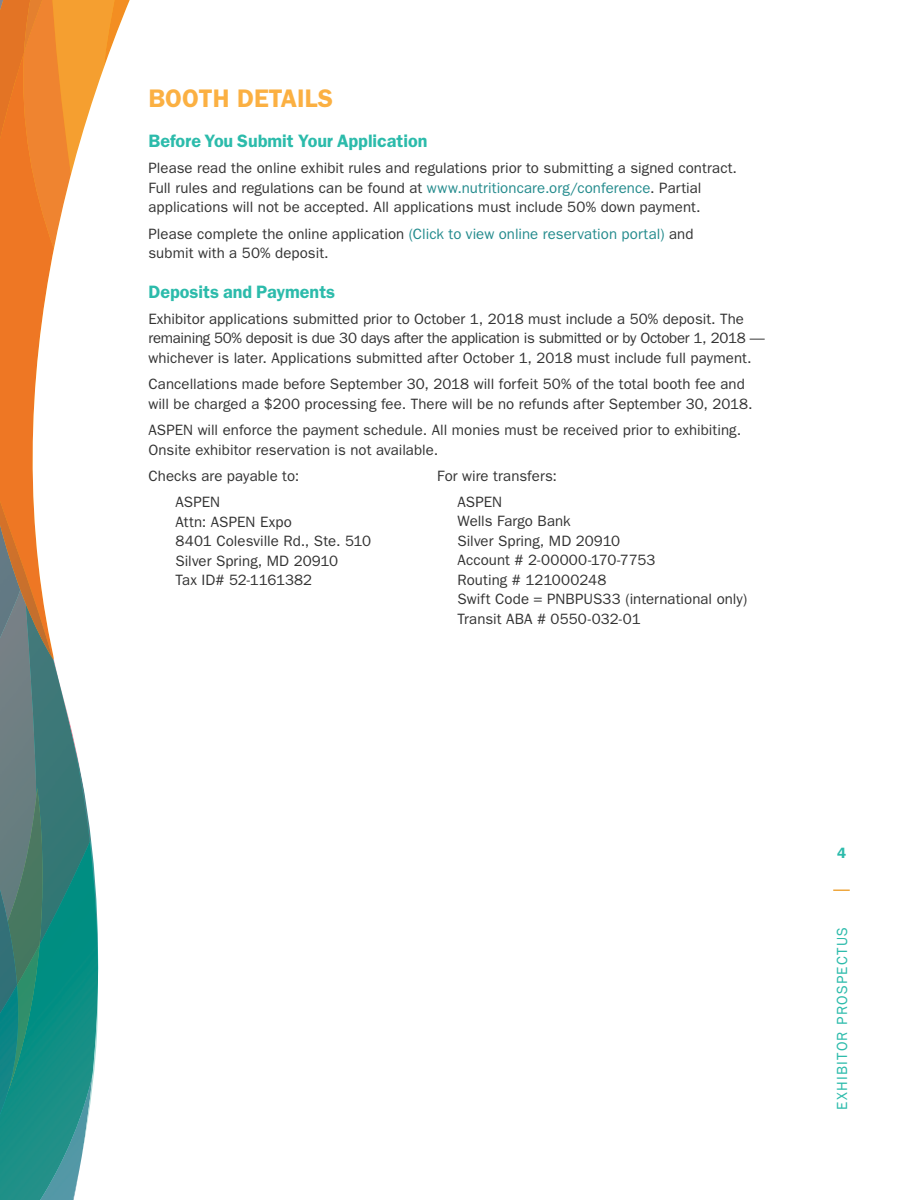
<style>
.page{position:relative;width:900px;height:1200px;background:#fff}
.page>*{position:absolute;margin:0;border:0;box-sizing:border-box;transform-origin:0 0}
.Body{font:600 25.5px "ITC Franklin Gothic Std";color:#fbb042}
.Body-2{font:600 18px "ITC Franklin Gothic Std";color:#2cbbab}
.Body-3{font:15px/19.5px "ITC Franklin Gothic Std";letter-spacing:.005em;color:#333}
.t1{font:15px "Franklin Gothic";letter-spacing:.09em;color:#2cbbab}
.t2{font:600 15px "Franklin Gothic";color:#2cbbab}
.s1{color:#248b8d}
</style>
<div class="page">
<svg style="left:833px;top:890px;width:17px;height:1px"></svg>
<svg style="left:53px;top:0;width:77px;height:974px"></svg>
<img style="left:7px;top:842px;width:91px;height:358px">
<img style="left:20px;top:985px;width:20px;height:107px">
<img style="left:7px;top:985px;width:13px;height:182px">
<div style="left:7px;top:659px;width:19px;height:160px;background:#6e7f82"></div>
<img style="left:7px;top:659px;width:13px;height:31px">
<img style="left:26px;top:604px;width:64px;height:341px">
<img style="left:8px;top:788px;width:39px;height:197px">
<img style="left:7px;top:819px;width:10px;height:232px">
<img style="left:0;top:0;width:53px;height:659px">
<img style="left:24px;top:0;width:26px;height:53px">
<img style="left:0;top:374px;width:7px;height:826px">
<img style="left:82px;top:980px;width:16px;height:176px">
<p class="Body" style="left:148px;top:84px;width:186px">BOOTH DETAILS</p>
<p class="Body-2" style="left:148px;top:130px;width:280px">Before You Submit Your Application</p>
<p class="Body-3" style="left:148px;top:159px;width:590px">Please read the online exhibit rules and regulations prior to submitting a signed contract.<br>Full rules and regulations can be found at <span class="s1">www.nutritioncare.org/conference</span>. Partial applications will not be accepted. All applications must include 50% down payment.</p>
<p class="Body-3" style="left:148px;top:224px;width:547px">Please complete the online application <span class="s1">(Click to view online reservation portal)</span> and submit with a 50% deposit.</p>
<p class="Body-2" style="left:148px;top:281px;width:188px">Deposits and Payments</p>
<p class="Body-3" style="left:148px;top:310px;width:618px;line-height:18.6px">Exhibitor applications submitted prior to October 1, 2018 must include a 50% deposit. The remaining 50% deposit is due 30 days after the application is submitted or by October 1, 2018 —</p>
<p class="Body-3" style="left:148px;top:345px;width:605px;line-height:26.2px">whichever is later. Applications submitted after October 1, 2018 must include full payment.<br>Cancellations made before September 30, 2018 will forfeit 50% of the total booth fee and</p>
<p class="Body-3" style="left:148px;top:391px;width:606px;line-height:26.2px">will be charged a $200 processing fee. There will be no refunds after September 30, 2018.<br>ASPEN will enforce the payment schedule. All monies must be received prior to exhibiting.</p>
<p class="Body-3" style="left:148px;top:440px;width:291px">Onsite exhibitor reservation is not available.</p>
<p class="Body-3" style="left:148px;top:466px;width:152px">Checks are payable to:</p>
<p class="Body-3" style="left:176px;top:493px;width:46px">ASPEN</p>
<p class="Body-3" style="left:176px;top:512px;width:118px">Attn: ASPEN Expo</p>
<p class="Body-3" style="left:176px;top:532px;width:197px">8401 Colesville Rd., Ste. 510</p>
<p class="Body-3" style="left:176px;top:551px;width:164px">Silver Spring, MD 20910</p>
<p class="Body-3" style="left:176px;top:571px;width:138px">Tax ID# 52-1161382</p>
<p class="Body-3" style="left:437px;top:466px;width:121px">For wire transfers:</p>
<p class="Body-3" style="left:458px;top:492px;width:46px">ASPEN</p>
<p class="Body-3" style="left:458px;top:512px;width:115px">Wells Fargo Bank</p>
<p class="Body-3" style="left:458px;top:531px;width:164px">Silver Spring, MD 20910</p>
<p class="Body-3" style="left:458px;top:551px;width:200px">Account # 2-00000-170-7753</p>
<p class="Body-3" style="left:458px;top:570px;width:150px">Routing # 121000248</p>
<p class="Body-3" style="left:458px;top:590px;width:291px">Swift Code = PNBPUS33 (international only)</p>
<p class="Body-3" style="left:458px;top:609px;width:185px">Transit ABA # 0550-032-01</p>
<p class="t2" style="left:837px;top:844px;width:10px">4</p>
<p class="t1" style="left:833px;top:1110px;width:184px;rotate:-90deg">EXHIBITOR PROSPECTUS</p>
</div>
